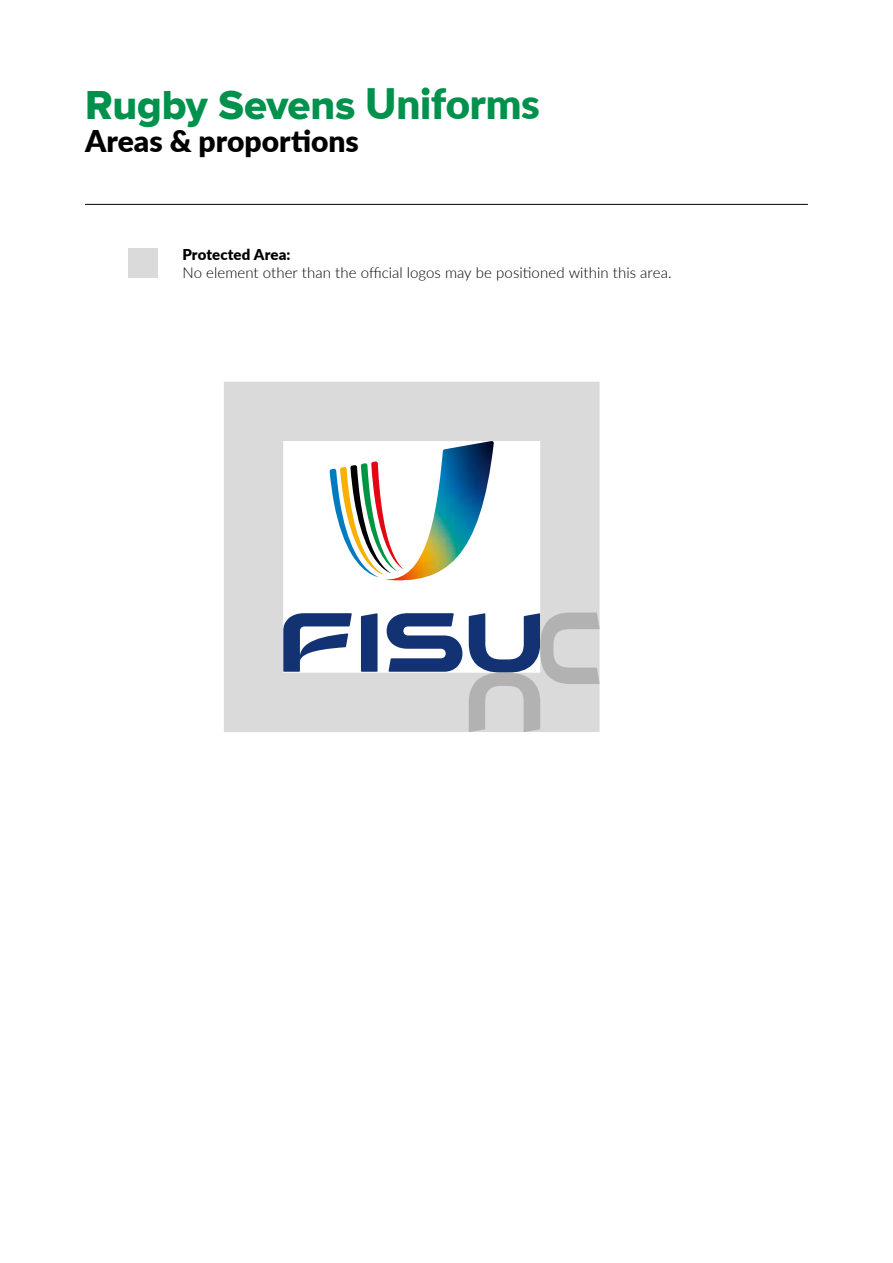
<style>
.page{position:relative;width:893px;height:1263px;background:#fff}
.page>*{position:absolute;margin:0;border:0;box-sizing:border-box;transform-origin:0 0}
.t1{font:42px "Proxima Nova Extrabld";letter-spacing:-.005em;color:#00914c}
.t2{font:900 30px "Lato";color:#000}
.t3{font:300 15px "Lato";letter-spacing:.005em;color:#000}
.t4{font:900 15px "Lato";letter-spacing:.005em;color:#000}
.s1{font-family:"Lato";font-weight:900}
</style>
<div class="page">
<hr style="left:85px;top:204px;width:723px;height:1px;background:#000">
<div style="left:128px;top:248px;width:30px;height:29px;background:#dadada"></div>
<svg style="left:224px;top:382px;width:376px;height:350px;fill:#dadada"></svg>
<svg style="left:469px;top:612px;width:131px;height:120px;background:#b9bdc6"></svg>
<h1 class="t1" style="left:85px;top:81px;width:456px">Rugby Sevens <span class="s1">Uniforms</span></h1>
<h2 class="t2" style="left:85px;top:118px;width:275px">Areas &amp; proportions</h2>
<p class="t4" style="left:182px;top:243px;width:110px">Protected Area:</p>
<p class="t3" style="left:182px;top:262px;width:491px">No element other than the official logos may be positioned within this area.</p>
</div>
